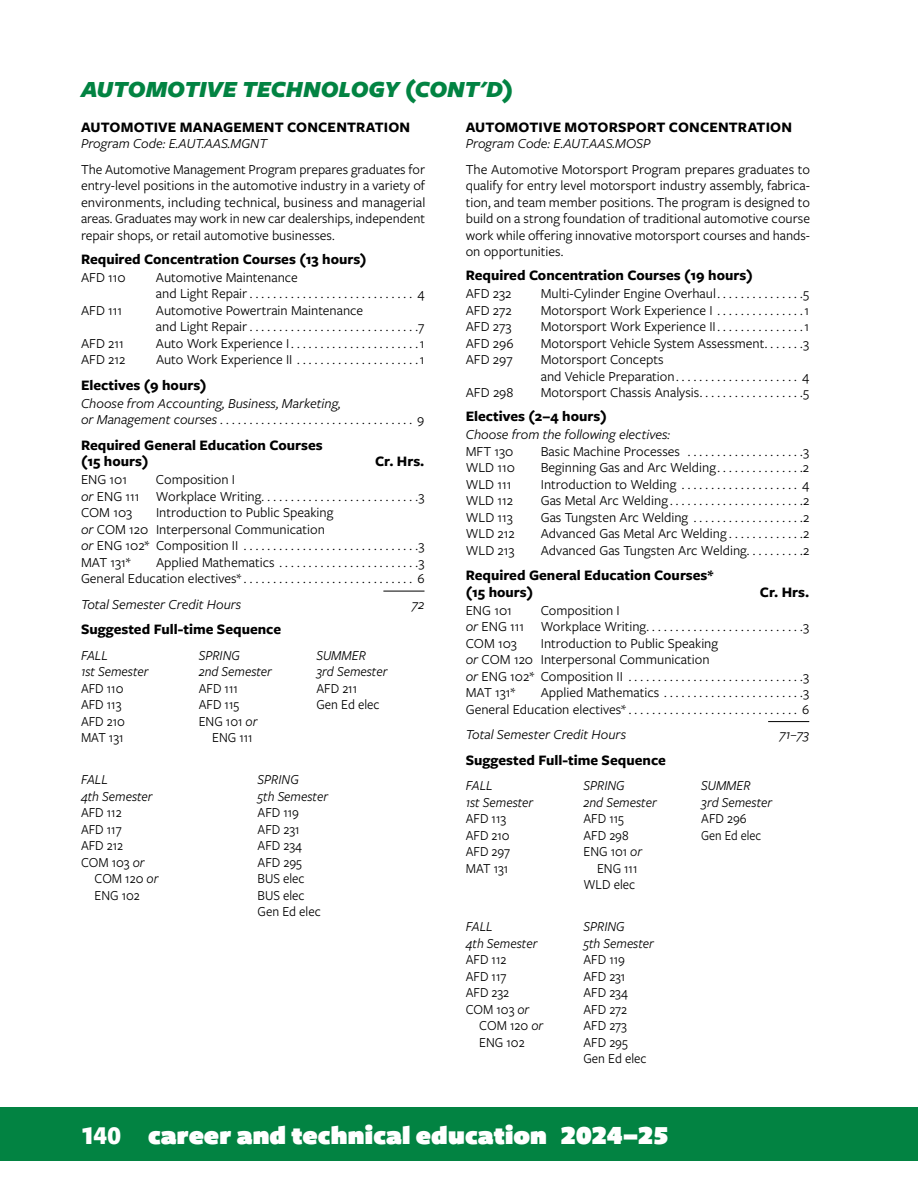
<style>
.page{position:relative;width:918px;height:1188px;background:#fff}
.page>*{position:absolute;margin:0;border:0;box-sizing:border-box;transform-origin:0 0}
.t1{font:900 27px "Freight Sans U Pro Ultra";letter-spacing:.005em;color:#fff}
.t2{font:italic 900 24px "Freight Sans Pro";letter-spacing:-.005em;color:#028342}
.t3{font:700 15px/16.5px "Freight Sans Pro";color:#000}
.t4{font:14.25px/16.5px "Freight Sans Pro";color:#000}
.t5{font:14.25px/16.5px "Freight Sans Pro";color:#000;scale:.95 1}
.t6{font:italic 14.25px/16.5px "Freight Sans Pro";color:#000}
.t7{font:italic 14.25px/16.5px "Freight Sans Pro";color:#000;scale:.95 1}
.s1{font-style:normal}
.s2{font-style:italic}
.s3{font-family:"Freight Sans Pro"}
</style>
<div class="page">
<div style="left:0;top:1107px;width:918px;height:54px;background:#028342"></div>
<hr style="left:383px;top:591px;width:42px;height:1px;background:#000">
<hr style="left:768px;top:721px;width:41px;height:1px;background:#000">
<h2 class="t2" style="left:81px;top:73px;width:434px">AUTOMOTIVE TECHNOLOGY (CONT'D)</h2>
<p class="t3" style="left:81px;top:118px;width:331px">AUTOMOTIVE MANAGEMENT CONCENTRATION</p>
<p class="t6" style="left:81px;top:135px;width:188px">Program Code: E.AUT.AAS.MGNT</p>
<p class="t4" style="left:81px;top:160px;width:346px;text-align:justify">The Automotive Management Program prepares graduates for entry-level positions in the automotive industry in a variety of environments, including technical, business and managerial areas. Graduates may work in new car dealerships, independent repair shops, or retail automotive businesses.</p>
<p class="t3" style="left:81px;top:250px;width:287px">Required Concentration Courses (13 hours)</p>
<p class="t4" style="left:81px;top:268px;width:46px">AFD 110</p>
<p class="t4" style="left:156px;top:268px;width:270px">Automotive Maintenance<br>and Light Repair . . . . . . . . . . . . . . . . . . . . . . . . . . . . 4</p>
<p class="t4" style="left:81px;top:301px;width:43px">AFD 111</p>
<p class="t4" style="left:156px;top:301px;width:270px">Automotive Powertrain Maintenance<br>and Light Repair . . . . . . . . . . . . . . . . . . . . . . . . . . . . 7</p>
<p class="t4" style="left:81px;top:334px;width:44px">AFD 211</p>
<p class="t4" style="left:156px;top:334px;width:270px">Auto Work Experience I . . . . . . . . . . . . . . . . . . . . . 1</p>
<p class="t4" style="left:81px;top:351px;width:46px">AFD 212</p>
<p class="t4" style="left:156px;top:351px;width:270px">Auto Work Experience II . . . . . . . . . . . . . . . . . . . . 1</p>
<p class="t3" style="left:81px;top:376px;width:127px">Electives (9 hours)</p>
<p class="t6" style="left:81px;top:394px;width:345px">Choose from Accounting, Business, Marketing,<br>or Management courses <span class="s1">. . . . . . . . . . . . . . . . . . . . . . . . . . . . . . . . . 9</span></p>
<p class="t3" style="left:81px;top:436px;width:243px">Required General Education Courses (15 hours)</p>
<p class="t3" style="left:466px;top:118px;width:328px">AUTOMOTIVE MOTORSPORT CONCENTRATION</p>
<p class="t6" style="left:466px;top:135px;width:186px">Program Code: E.AUT.AAS.MOSP</p>
<p class="t4" style="left:466px;top:160px;width:346px;text-align:justify">The Automotive Motorsport Program prepares graduates to qualify for entry level motorsport industry assembly, fabrica&shy;tion, and team member positions. The program is designed to build on a strong foundation of traditional automotive course work while offering innovative motorsport courses and hands&shy;on opportunities.</p>
<p class="t3" style="left:466px;top:267px;width:289px">Required Concentration Courses (19 hours)</p>
<p class="t4" style="left:466px;top:285px;width:47px">AFD 232</p>
<p class="t4" style="left:541px;top:285px;width:270px">Multi-Cylinder Engine Overhaul . . . . . . . . . . . . . . 5</p>
<p class="t4" style="left:466px;top:301px;width:47px">AFD 272</p>
<p class="t4" style="left:541px;top:301px;width:270px">Motorsport Work Experience I . . . . . . . . . . . . . . 1</p>
<p class="t4" style="left:466px;top:318px;width:47px">AFD 273</p>
<p class="t4" style="left:541px;top:318px;width:270px">Motorsport Work Experience II . . . . . . . . . . . . . . 1</p>
<p class="t4" style="left:466px;top:334px;width:49px">AFD 296</p>
<p class="t4" style="left:541px;top:334px;width:270px">Motorsport Vehicle System Assessment . . . . . . 3</p>
<p class="t4" style="left:466px;top:351px;width:48px">AFD 297</p>
<p class="t4" style="left:541px;top:351px;width:270px">Motorsport Concepts<br>and Vehicle Preparation . . . . . . . . . . . . . . . . . . . . . 4</p>
<p class="t4" style="left:466px;top:384px;width:49px">AFD 298</p>
<p class="t4" style="left:541px;top:384px;width:270px">Motorsport Chassis Analysis . . . . . . . . . . . . . . . . . 5</p>
<p class="t3" style="left:466px;top:408px;width:142px">Electives (2–4 hours)</p>
<p class="t6" style="left:466px;top:426px;width:206px">Choose from the following electives:</p>
<p class="t4" style="left:466px;top:442px;width:49px">MFT 130</p>
<p class="t4" style="left:541px;top:442px;width:270px">Basic Machine Processes . . . . . . . . . . . . . . . . . . . 3</p>
<p class="t4" style="left:466px;top:459px;width:51px">WLD 110</p>
<p class="t4" style="left:541px;top:459px;width:270px">Beginning Gas and Arc Welding . . . . . . . . . . . . . . 2</p>
<p class="t4" style="left:466px;top:475px;width:47px">WLD 111</p>
<p class="t4" style="left:541px;top:475px;width:270px">Introduction to Welding . . . . . . . . . . . . . . . . . . . . 4</p>
<p class="t4" style="left:466px;top:492px;width:49px">WLD 112</p>
<p class="t4" style="left:541px;top:492px;width:270px">Gas Metal Arc Welding . . . . . . . . . . . . . . . . . . . . . . 2</p>
<p class="t4" style="left:466px;top:508px;width:49px">WLD 113</p>
<p class="t4" style="left:541px;top:508px;width:270px">Gas Tungsten Arc Welding . . . . . . . . . . . . . . . . . . 2</p>
<p class="t4" style="left:466px;top:525px;width:50px">WLD 212</p>
<p class="t4" style="left:541px;top:525px;width:270px">Advanced Gas Metal Arc Welding . . . . . . . . . . . . 2</p>
<p class="t4" style="left:466px;top:541px;width:50px">WLD 213</p>
<p class="t4" style="left:541px;top:541px;width:270px">Advanced Gas Tungsten Arc Welding . . . . . . . . . 2</p>
<p class="t3" style="left:466px;top:567px;width:249px">Required General Education Courses* (15 hours)</p>
<p class="t3" style="left:375px;top:453px;width:50px">Cr. Hrs.</p>
<p class="t4" style="left:81px;top:471px;width:345px;text-indent:75px">Composition I<br><span class="s2">or</span> ENG 111 Workplace Writing . . . . . . . . . . . . . . . . . . . . . . . . . . 3<br>COM 103</p>
<p class="t4" style="left:81px;top:471px;width:48px">ENG 101</p>
<p class="t4" style="left:81px;top:504px;width:345px;text-indent:75px">Introduction to Public Speaking<br><span class="s2">or</span> COM 120 Interpersonal Communication<br><span class="s2">or</span> ENG 102* Composition II . . . . . . . . . . . . . . . . . . . . . . . . . . . . . 3<br>MAT 131*</p>
<p class="t4" style="left:81px;top:553px;width:345px;text-align:right">Applied Mathematics . . . . . . . . . . . . . . . . . . . . . . . 3<br>General Education electives* . . . . . . . . . . . . . . . . . . . . . . . . . . . . . 6</p>
<p class="t6" style="left:81px;top:595px;width:162px">Total Semester Credit Hours</p>
<p class="t6" style="left:412px;top:595px;width:14px">72</p>
<p class="t3" style="left:81px;top:621px;width:202px">Suggested Full-time Sequence</p>
<p class="t7" style="left:81px;top:646px;width:73px">FALL<br>1st Semester</p>
<p class="t5" style="left:81px;top:679px;width:48px">AFD 110<br>AFD 113<br>AFD 210<br>MAT 131</p>
<p class="t3" style="left:760px;top:583px;width:50px">Cr. Hrs.</p>
<p class="t4" style="left:466px;top:601px;width:345px;text-indent:75px">Composition I<br><span class="s2">or</span> ENG 111 Workplace Writing . . . . . . . . . . . . . . . . . . . . . . . . . . 3<br>COM 103</p>
<p class="t4" style="left:466px;top:601px;width:48px">ENG 101</p>
<p class="t4" style="left:466px;top:634px;width:345px;text-indent:75px">Introduction to Public Speaking<br><span class="s2">or</span> COM 120 Interpersonal Communication<br><span class="s2">or</span> ENG 102* Composition II . . . . . . . . . . . . . . . . . . . . . . . . . . . . . 3<br>MAT 131*</p>
<p class="t7" style="left:199px;top:646px;width:79px">SPRING<br>2nd Semester</p>
<p class="t5" style="left:199px;top:679px;width:43px">AFD 111</p>
<p class="t5" style="left:199px;top:696px;width:44px">AFD 115</p>
<p class="t5" style="left:199px;top:712px;width:63px">ENG 101 <span class="s2">or</span></p>
<p class="t5" style="left:212px;top:729px;width:44px">ENG 111</p>
<p class="t7" style="left:316px;top:646px;width:76px">SUMMER<br>3rd Semester</p>
<p class="t5" style="left:316px;top:679px;width:68px">AFD 211<br>Gen Ed elec</p>
<p class="t4" style="left:466px;top:684px;width:345px;text-align:right">Applied Mathematics . . . . . . . . . . . . . . . . . . . . . . . 3<br>General Education electives* . . . . . . . . . . . . . . . . . . . . . . . . . . . . . 6</p>
<p class="t6" style="left:466px;top:726px;width:162px">Total Semester Credit Hours</p>
<p class="t6" style="left:780px;top:726px;width:31px">71–73</p>
<p class="t3" style="left:466px;top:751px;width:202px">Suggested Full-time Sequence</p>
<p class="t7" style="left:466px;top:777px;width:73px">FALL<br>1st Semester</p>
<p class="t5" style="left:466px;top:810px;width:48px">AFD 113<br>AFD 210<br>AFD 297<br>MAT 131</p>
<p class="t7" style="left:258px;top:771px;width:76px">SPRING<br>5th Semester</p>
<p class="t5" style="left:258px;top:804px;width:68px">AFD 119<br>AFD 231<br>AFD 234<br>AFD 295<br>BUS elec<br>BUS elec<br>Gen Ed elec</p>
<p class="t7" style="left:81px;top:771px;width:77px">FALL<br>4th Semester</p>
<p class="t5" style="left:81px;top:804px;width:44px">AFD 112</p>
<p class="t5" style="left:81px;top:820px;width:44px">AFD 117</p>
<p class="t5" style="left:81px;top:837px;width:46px">AFD 212</p>
<p class="t5" style="left:81px;top:853px;width:69px">COM 103 <span class="s2">or</span></p>
<p class="t5" style="left:95px;top:870px;width:69px">COM 120 <span class="s2">or</span></p>
<p class="t5" style="left:95px;top:886px;width:49px">ENG 102</p>
<p class="t7" style="left:583px;top:777px;width:79px">SPRING<br>2nd Semester</p>
<p class="t5" style="left:583px;top:810px;width:44px">AFD 115</p>
<p class="t5" style="left:583px;top:826px;width:49px">AFD 298</p>
<p class="t5" style="left:583px;top:843px;width:63px">ENG 101 <span class="s2">or</span></p>
<p class="t5" style="left:597px;top:859px;width:44px">ENG 111</p>
<p class="t5" style="left:583px;top:876px;width:56px">WLD elec</p>
<p class="t7" style="left:701px;top:777px;width:76px">SUMMER<br>3rd Semester</p>
<p class="t5" style="left:701px;top:810px;width:65px">AFD 296<br>Gen Ed elec</p>
<p class="t7" style="left:466px;top:918px;width:77px">FALL<br>4th Semester</p>
<p class="t5" style="left:466px;top:951px;width:44px">AFD 112</p>
<p class="t5" style="left:466px;top:967px;width:44px">AFD 117</p>
<p class="t5" style="left:466px;top:984px;width:47px">AFD 232</p>
<p class="t5" style="left:466px;top:1000px;width:69px">COM 103 <span class="s2">or</span></p>
<p class="t5" style="left:479px;top:1017px;width:69px">COM 120 <span class="s2">or</span></p>
<p class="t5" style="left:479px;top:1033px;width:49px">ENG 102</p>
<p class="t7" style="left:583px;top:918px;width:76px">SPRING<br>5th Semester</p>
<p class="t5" style="left:583px;top:951px;width:68px">AFD 119<br>AFD 231<br>AFD 234<br>AFD 272<br>AFD 273<br>AFD 295<br>Gen Ed elec</p>
<h1 class="t1" style="left:81px;top:1117px;width:589px"><span class="s3">140</span> career and technical education 2024–25</h1>
</div>
